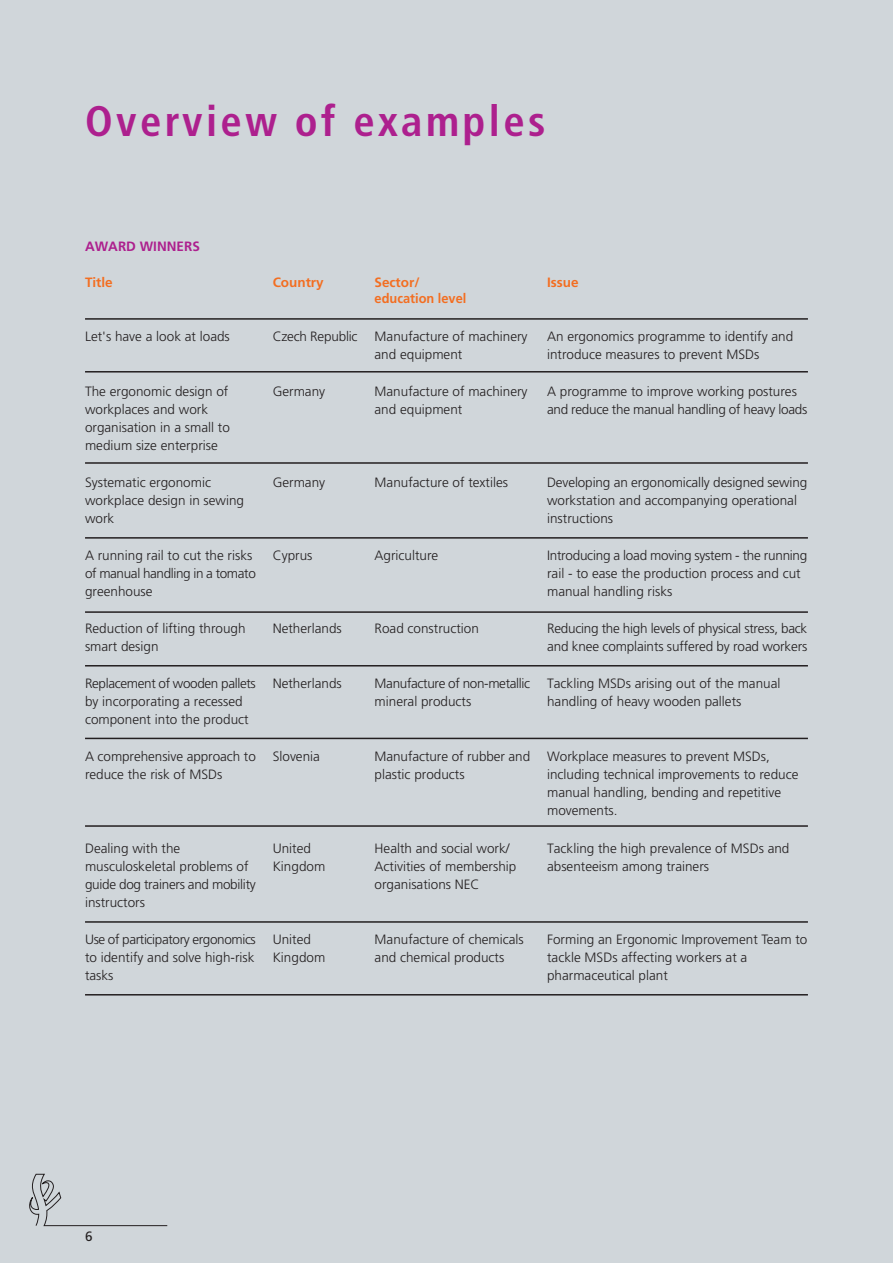
<style>
.page{position:relative;width:893px;height:1263px;background:#d0d6da}
.page>*{position:absolute;margin:0;border:0;box-sizing:border-box;transform-origin:0 0}
.t1{font:700 condensed 42.6px "Frutiger";letter-spacing:.08em;color:#ad208e}
.t2{font:300 13.5px/18px "Frutiger";color:#231f20}
.t3{font:300 13.5px/18px "Frutiger";letter-spacing:-.02em;color:#231f20}
.t4{font:300 13.5px/18px "Frutiger";letter-spacing:-.025em;color:#231f20}
.t5{font:700 13.5px/16.5px "Frutiger";color:#f36e21}
.t6{font:700 13.5px "Frutiger";color:#ad208e}
.t7{font:13.5px "Frutiger";color:#231f20}
</style>
<div class="page">
<hr style="left:85px;top:371px;width:723px;height:1px;background:#231f20">
<hr style="left:85px;top:462px;width:723px;height:2px;background:#231f20">
<hr style="left:85px;top:537px;width:723px;height:2px;background:#231f20">
<hr style="left:85px;top:611px;width:723px;height:2px;background:#231f20">
<hr style="left:85px;top:665px;width:723px;height:1px;background:#231f20">
<hr style="left:85px;top:738px;width:723px;height:1px;background:#231f20">
<hr style="left:85px;top:825px;width:723px;height:2px;background:#231f20">
<hr style="left:85px;top:921px;width:723px;height:2px;background:#231f20">
<hr style="left:85px;top:994px;width:723px;height:1px;background:#231f20">
<hr style="left:85px;top:318px;width:723px;height:2px;background:#231f20">
<svg style="left:29px;top:1173px;width:139px;height:54px"></svg>
<h1 class="t1" style="left:85px;top:104px;width:462px">Overview of examples</h1>
<p class="t6" style="left:85px;top:241px;width:116px">AWARD WINNERS</p>
<p class="t5" style="left:85px;top:275px;width:29px">Title</p>
<p class="t5" style="left:273px;top:275px;width:53px">Country</p>
<p class="t5" style="left:375px;top:275px;width:93px">Sector/ education level</p>
<p class="t5" style="left:547px;top:275px;width:33px">Issue</p>
<p class="t2" style="left:85px;top:328px;width:146px">Let's have a look at loads</p>
<p class="t2" style="left:273px;top:328px;width:86px">Czech Republic</p>
<p class="t2" style="left:375px;top:328px;width:155px">Manufacture of machinery and equipment</p>
<p class="t2" style="left:547px;top:328px;width:248px">An ergonomics programme to identify and introduce measures to prevent MSDs</p>
<p class="t2" style="left:85px;top:383px;width:146px">The ergonomic design of workplaces and work organisation in a small to medium size enterprise</p>
<p class="t2" style="left:273px;top:383px;width:54px">Germany</p>
<p class="t2" style="left:375px;top:383px;width:155px">Manufacture of machinery and equipment</p>
<p class="t3" style="left:547px;top:383px;width:262px">A programme to improve working postures and reduce the manual handling of heavy loads</p>
<p class="t2" style="left:85px;top:474px;width:161px">Systematic ergonomic workplace design in sewing work</p>
<p class="t2" style="left:273px;top:474px;width:54px">Germany</p>
<p class="t2" style="left:375px;top:474px;width:135px">Manufacture of textiles</p>
<p class="t2" style="left:547px;top:474px;width:262px">Developing an ergonomically designed sewing workstation and accompanying operational instructions</p>
<p class="t2" style="left:85px;top:547px;width:172px">A running rail to cut the risks of manual handling in a tomato greenhouse</p>
<p class="t2" style="left:273px;top:547px;width:41px">Cyprus</p>
<p class="t2" style="left:375px;top:547px;width:65px">Agriculture</p>
<p class="t2" style="left:547px;top:547px;width:262px">Introducing a load moving system - the running rail - to ease the production process and cut manual handling risks</p>
<p class="t2" style="left:85px;top:620px;width:162px">Reduction of lifting through smart design</p>
<p class="t2" style="left:273px;top:620px;width:71px">Netherlands</p>
<p class="t2" style="left:375px;top:620px;width:106px">Road construction</p>
<p class="t3" style="left:547px;top:620px;width:262px">Reducing the high levels of physical stress, back and knee complaints suffered by road workers</p>
<p class="t2" style="left:85px;top:676px;width:172px">Replacement of wooden pallets by incorporating a recessed component into the product</p>
<p class="t2" style="left:273px;top:676px;width:71px">Netherlands</p>
<p class="t4" style="left:375px;top:676px;width:157px">Manufacture of non-metallic mineral products</p>
<p class="t2" style="left:547px;top:676px;width:235px">Tackling MSDs arising out of the manual handling of heavy wooden pallets</p>
<p class="t2" style="left:85px;top:749px;width:172px">A comprehensive approach to reduce the risk of MSDs</p>
<p class="t2" style="left:273px;top:749px;width:49px">Slovenia</p>
<p class="t2" style="left:375px;top:749px;width:157px">Manufacture of rubber and plastic products</p>
<p class="t2" style="left:547px;top:749px;width:253px">Workplace measures to prevent MSDs, including technical improvements to reduce manual handling, bending and repetitive movements.</p>
<p class="t2" style="left:85px;top:840px;width:172px">Dealing with the musculoskeletal problems of guide dog trainers and mobility instructors</p>
<p class="t2" style="left:273px;top:840px;width:54px">United<br>Kingdom</p>
<p class="t2" style="left:375px;top:840px;width:143px">Health and social work/<br>Activities of membership organisations NEC</p>
<p class="t2" style="left:547px;top:840px;width:244px">Tackling the high prevalence of MSDs and absenteeism among trainers</p>
<p class="t2" style="left:85px;top:931px;width:172px;text-align:justify">Use of participatory ergonomics to identify and solve high-risk tasks</p>
<p class="t2" style="left:273px;top:931px;width:54px">United<br>Kingdom</p>
<p class="t2" style="left:375px;top:931px;width:151px">Manufacture of chemicals and chemical products</p>
<p class="t2" style="left:547px;top:931px;width:262px">Forming an Ergonomic Improvement Team to tackle MSDs affecting workers at a pharmaceutical plant</p>
<p class="t7" style="left:85px;top:1231px;width:9px">6</p>
</div>
